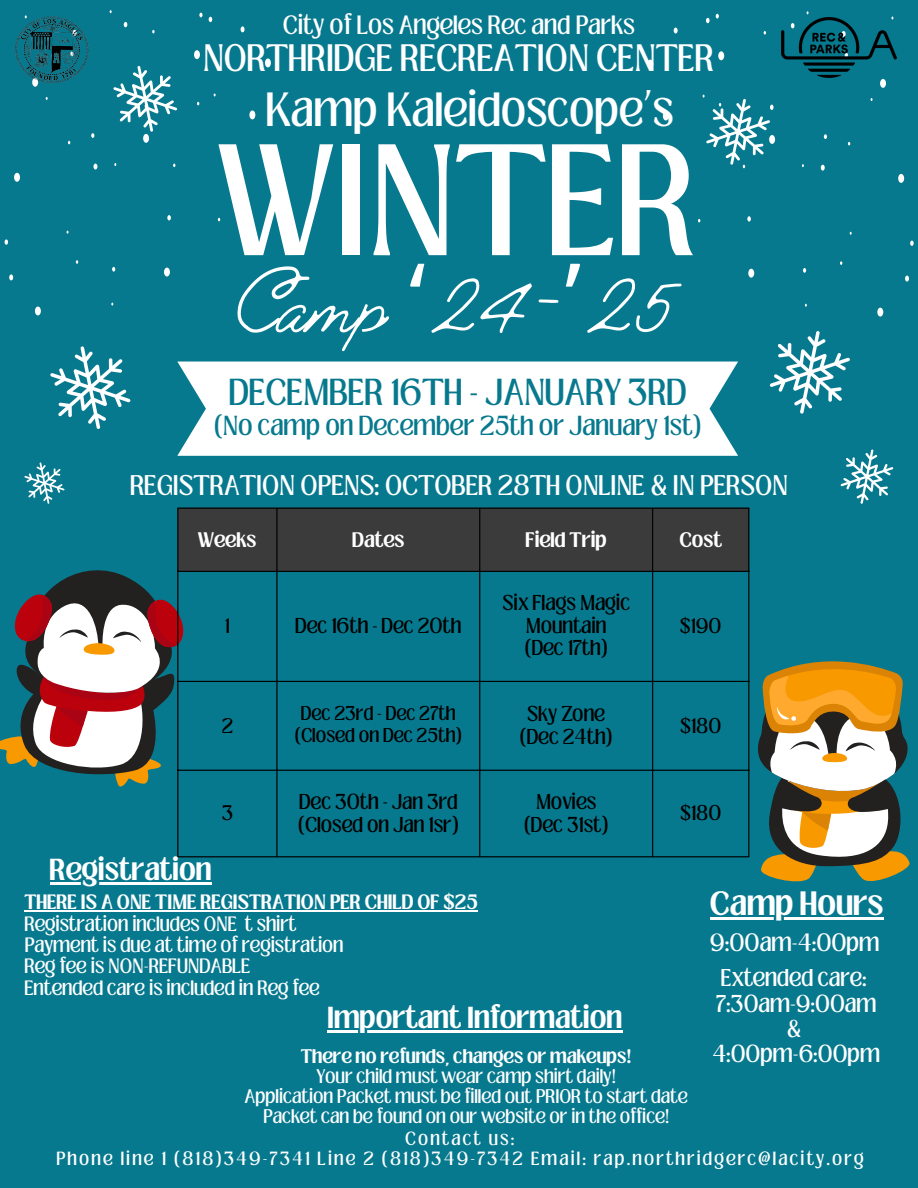
<style>
.page{position:relative;width:918px;height:1188px;background:#07798e}
.page>*{position:absolute;margin:0;border:0;box-sizing:border-box;transform-origin:0 0}
.t1{font:121.5px "Loubag";color:#fff}
.t2{font:300 93.45px "Jimmy Script";color:#fff}
.t3{font:36.75px "Loubag";color:#fff}
.t4{font:29.25px "Loubag";color:#fff}
.t5{font:28.8px "Loubag";color:#07798e}
.t6{font:700 25.95px "Loubag";color:#fff}
.t7{font:700 23.25px "Loubag";color:#fff}
.t8{font:21.75px "Loubag";color:#fff}
.t9{font:21.15px "Loubag";color:#07798e}
.t10{font:20.25px "Loubag";color:#fff}
.t11{font:18.9px "Loubag";color:#fff}
.t12{font:18.6px "Loubag";color:#fff}
.t13{font:16.5px/22.5px "Loubag";color:#000;text-align:center}
.t14{font:700 16.2px "Loubag";color:#fff}
.t15{font:16.2px "Loubag";color:#000}
.t16{font:15.9px/21.3px "Loubag";color:#fff}
.t17{font:700 15.9px "Loubag";color:#fff}
.t18{font:15.3px "Loubag";color:#000}
.t19{font:15.15px "Loubag";color:#fff}
.t20{font:700 15.15px "Loubag";color:#fff}
.t21{font:14.7px "Loubag";letter-spacing:.15em;color:#fff}
.s1{font-family:"Noto Sans Gurmukhi";font-weight:400}
.s2{font-weight:700}
</style>
<div class="page">
<div style="left:748px;top:269px;width:6px;height:9px;background:#fff;border-radius:50%"></div>
<svg style="left:905px;top:276px;width:4px;height:6px"></svg>
<div style="left:877px;top:308px;width:6px;height:9px;background:#fff;border-radius:50%"></div>
<svg style="left:821px;top:165px;width:4px;height:6px"></svg>
<svg style="left:910px;top:241px;width:4px;height:5px"></svg>
<svg style="left:803px;top:268px;width:3px;height:5px"></svg>
<svg style="left:747px;top:216px;width:4px;height:6px"></svg>
<svg style="left:716px;top:14px;width:3px;height:5px"></svg>
<svg style="left:674px;top:28px;width:4px;height:5px"></svg>
<svg style="left:647px;top:60px;width:6px;height:9px"></svg>
<div style="left:880px;top:79px;width:6px;height:9px;background:#fff;border-radius:50%"></div>
<div style="left:663px;top:112px;width:6px;height:9px;background:#fff;border-radius:50%"></div>
<svg style="left:898px;top:174px;width:6px;height:9px"></svg>
<svg style="left:824px;top:134px;width:3px;height:5px"></svg>
<div style="left:718px;top:51px;width:6px;height:9px;background:#fff;border-radius:50%"></div>
<svg style="left:706px;top:18px;width:4px;height:5px"></svg>
<div style="left:164px;top:268px;width:6px;height:9px;background:#fff;border-radius:50%"></div>
<svg style="left:9px;top:274px;width:4px;height:6px"></svg>
<div style="left:35px;top:307px;width:6px;height:8px;background:#fff;border-radius:50%"></div>
<svg style="left:93px;top:164px;width:4px;height:6px"></svg>
<svg style="left:5px;top:239px;width:3px;height:6px"></svg>
<svg style="left:112px;top:267px;width:3px;height:5px"></svg>
<svg style="left:167px;top:215px;width:4px;height:5px"></svg>
<svg style="left:199px;top:13px;width:4px;height:4px"></svg>
<svg style="left:241px;top:26px;width:4px;height:6px"></svg>
<svg style="left:265px;top:58px;width:6px;height:9px"></svg>
<svg style="left:124px;top:22px;width:3px;height:5px"></svg>
<div style="left:143px;top:134px;width:6px;height:9px;background:#fff;border-radius:50%"></div>
<div style="left:249px;top:110px;width:6px;height:9px;background:#fff;border-radius:50%"></div>
<svg style="left:14px;top:173px;width:6px;height:9px"></svg>
<svg style="left:91px;top:133px;width:3px;height:5px"></svg>
<div style="left:194px;top:50px;width:6px;height:9px;background:#fff;border-radius:50%"></div>
<svg style="left:209px;top:17px;width:3px;height:5px"></svg>
<svg style="left:50px;top:346px;width:81px;height:83px"></svg>
<svg style="left:113px;top:66px;width:64px;height:66px"></svg>
<svg style="left:703px;top:95px;width:71px;height:73px"></svg>
<svg style="left:770px;top:331px;width:80px;height:83px"></svg>
<svg style="left:0;top:449px;width:910px;height:436px"></svg>
<hr style="left:177px;top:509px;width:1px;height:347px;background:#000">
<hr style="left:276px;top:509px;width:2px;height:347px;background:#000">
<hr style="left:479px;top:509px;width:1px;height:347px;background:#000">
<hr style="left:652px;top:509px;width:1px;height:347px;background:#000">
<hr style="left:748px;top:509px;width:1px;height:347px;background:#000">
<hr style="left:177px;top:508px;width:572px;height:1px;background:#000">
<hr style="left:177px;top:571px;width:572px;height:1px;background:#000">
<hr style="left:177px;top:681px;width:572px;height:1px;background:#000">
<hr style="left:177px;top:770px;width:572px;height:1px;background:#000">
<hr style="left:177px;top:856px;width:572px;height:1px;background:#000">
<div style="left:177px;top:362px;width:561px;height:94px;background:#fff"></div>
<img style="left:15px;top:15px;width:74px;height:71px">
<img style="left:782px;top:18px;width:115px;height:59px">
<hr style="left:50px;top:882px;width:162px;height:2px;background:#fff">
<hr style="left:710px;top:917px;width:173px;height:3px;background:#fff">
<hr style="left:327px;top:1030px;width:295px;height:2px;background:#fff">
<hr style="left:24px;top:911px;width:454px;height:1px;background:#fff">
<p class="t10" style="left:283px;top:8px;width:354px">City of Los Angeles Rec and Parks</p>
<p class="t4" style="left:203px;top:35px;width:512px">NORTHRIDGE RECREATION CENTER</p>
<p class="t3" style="left:266px;top:80px;width:410px">Kamp Kaleidoscope’s</p>
<p class="t1" style="left:220px;top:103px;width:478px">WINTER</p>
<p class="t2" style="left:237px;top:246px;width:442px">Camp<span class="s1">‘</span>24-<span class="s1">’</span>25</p>
<h3 class="t5" style="left:229px;top:369px;width:459px">DECEMBER 16TH <span class="s2">-</span> JANUARY 3RD</h3>
<h3 class="t9" style="left:214px;top:409px;width:489px">(No camp on December 25th or January 1st)</h3>
<p class="t8" style="left:130px;top:467px;width:659px">REGISTRATION OPENS: OCTOBER 28TH ONLINE &amp; IN PERSON</p>
<p class="t14" style="left:198px;top:527px;width:59px">Weeks</p>
<p class="t14" style="left:352px;top:527px;width:54px">Dates</p>
<p class="t14" style="left:526px;top:527px;width:83px">Field Trip</p>
<p class="t14" style="left:679px;top:527px;width:44px">Cost</p>
<p class="t15" style="left:225px;top:612px;width:7px">1</p>
<h4 class="t13" style="left:295px;top:614px;width:168px">Dec 16th <span class="s2">-</span> Dec 20th</h4>
<p class="t15" style="left:222px;top:712px;width:13px">2</p>
<p class="t15" style="left:222px;top:800px;width:13px">3</p>
<p class="t7" style="left:50px;top:851px;width:163px">Registration</p>
<p class="t18" style="left:301px;top:701px;width:156px">Dec 23rd <span class="s2">-</span> Dec 27th</p>
<p class="t18" style="left:295px;top:722px;width:169px">(Closed on Dec 25th)</p>
<p class="t13" style="left:299px;top:791px;width:160px">Dec 30th <span class="s2">-</span> Jan 3rd</p>
<p class="t13" style="left:298px;top:813px;width:162px">(Closed on Jan 1sr)</p>
<p class="t17" style="left:24px;top:890px;width:455px">THERE IS A ONE TIME REGISTRATION PER CHILD OF $25</p>
<p class="t16" style="left:24px;top:913px;width:321px">Registration includes ONE t shirt Payment is due at time of registration Reg fee is NON-REFUNDABLE<br>Entended care is included in Reg fee</p>
<h3 class="t13" style="left:502px;top:592px;width:129px">Six Flags Magic<br>Mountain</h3>
<h1 class="t13" style="left:525px;top:637px;width:84px">(Dec 17th)</h1>
<p class="t13" style="left:527px;top:703px;width:79px">Sky Zone</p>
<h6 class="t13" style="left:520px;top:726px;width:94px">(Dec 24th)</h6>
<p class="t13" style="left:536px;top:791px;width:62px">Movies</p>
<p class="t13" style="left:524px;top:813px;width:86px">(Dec 31st)</p>
<p class="t7" style="left:327px;top:999px;width:297px">Important Information</p>
<h2 class="t15" style="left:680px;top:612px;width:43px">$190</h2>
<p class="t15" style="left:680px;top:712px;width:42px">$180</p>
<p class="t15" style="left:680px;top:800px;width:42px">$180</p>
<p class="t6" style="left:710px;top:883px;width:175px">Camp Hours</p>
<p class="t11" style="left:710px;top:927px;width:171px">9:00am-4:00pm</p>
<p class="t12" style="left:721px;top:963px;width:147px">Extended care:</p>
<p class="t12" style="left:716px;top:988px;width:162px">7:30am-9:00am</p>
<p class="t12" style="left:787px;top:1014px;width:16px">&amp;</p>
<p class="t20" style="left:301px;top:1044px;width:332px">There no refunds, changes or makeups!</p>
<p class="t12" style="left:712px;top:1039px;width:169px">4:00pm-6:00pm</p>
<p class="t19" style="left:317px;top:1064px;width:301px">Your child must wear camp shirt daily!</p>
<h5 class="t19" style="left:245px;top:1084px;width:445px">Application Packet must be filled out PRIOR to start date</h5>
<p class="t19" style="left:263px;top:1104px;width:408px">Packet can be found on our website or in the office!</p>
<p class="t21" style="left:405px;top:1127px;width:111px">Contact us:</p>
<p class="t21" style="left:56px;top:1147px;width:809px">Phone line 1 (818)349-7341 Line 2 (818)349-7342 Email: rap.northridgerc@lacity.org</p>
</div>
